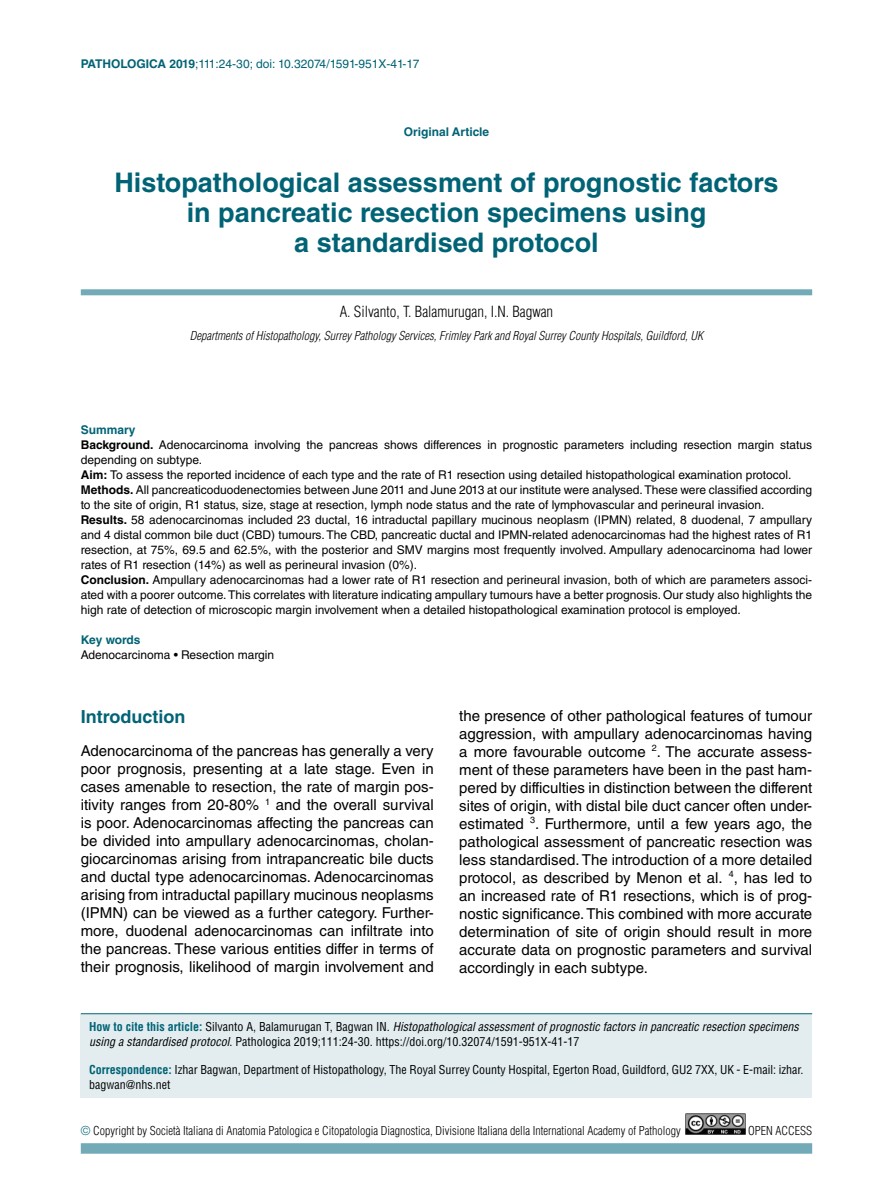
<style>
.page{position:relative;width:893px;height:1191px;background:#fff}
.page>*{position:absolute;margin:0;border:0;box-sizing:border-box;transform-origin:0 0}
.t1{font:700 27px/30px "Helvetica LT Std";color:#006375;text-align:center}
.t2{font:700 18px "Helvetica LT Std";color:#006375}
.t3{font:15px/18px "Helvetica LT Std";color:#000;text-align:justify}
.t4{font:300 condensed 15px "Helvetica LT Std";color:#000}
.t5{font:12px/15px "Helvetica LT Std";color:#000}
.t6{font:italic condensed 12px/15px "Helvetica LT Std";color:#000}
.t7{font:condensed 12px/15px "Helvetica LT Std";color:#000}
.t8{font:300 condensed 12px "Helvetica LT Std";color:#000}
.t9{font:italic 300 condensed 12px "Helvetica LT Std";color:#000}
.t10{font:12px "Helvetica LT Std";color:#006375}
.t11{font:700 12px "Helvetica LT Std";color:#006375}
.s1{font-weight:700}
.s2{font-weight:700;color:#006375}
.s3{font-weight:700;font-style:normal;color:#006375}
.s4{font-style:normal}
.s5{color:#006375}
</style>
<div class="page">
<div style="left:81px;top:1014px;width:731px;height:83px;background:#e3edf0"></div>
<hr style="left:81px;top:1013px;width:731px;height:1px;background:#006375">
<div style="left:81px;top:289px;width:731px;height:6px;background:#72aab7"></div>
<div style="left:81px;top:1143px;width:731px;height:10px;background:#72aab7"></div>
<img style="left:686px;top:1113px;width:59px;height:21px">
<p class="t10" style="left:81px;top:57px;width:340px"><span class="s1">PATHOLOGICA 2019</span>;111:24-30; doi: 10.32074/1591-951X-41-17</p>
<p class="t11" style="left:404px;top:125px;width:87px">Original Article</p>
<h1 class="t1" style="left:114px;top:167px;width:666px">Histopathological assessment of prognostic factors in pancreatic resection specimens using<br>a standardised protocol</h1>
<p class="t4" style="left:340px;top:302px;width:215px">A. Silvanto, T. Balamurugan, I.N. Bagwan</p>
<p class="t9" style="left:190px;top:328px;width:515px">Departments of Histopathology, Surrey Pathology Services, Frimley Park and Royal Surrey County Hospitals, Guildford, UK</p>
<p class="t5" style="left:81px;top:422px;width:733px"><span class="s2">Summary<br></span><span class="s1">Background.</span> Adenocarcinoma involving the pancreas shows differences in prognostic parameters including resection margin status depending on subtype.<br><span class="s1">Aim:</span> To assess the reported incidence of each type and the rate of R1 resection using detailed histopathological examination protocol.<br><span class="s1">Methods.</span> All pancreaticoduodenectomies between June 2011 and June 2013 at our institute were analysed. These were classified according to the site of origin, R1 status, size, stage at resection, lymph node status and the rate of lymphovascular and perineural invasion.<br><span class="s1">Results.</span> 58 adenocarcinomas included 23 ductal, 16 intraductal papillary mucinous neoplasm (IPMN) related, 8 duodenal, 7 ampullary and 4 distal common bile duct (CBD) tumours. The CBD, pancreatic ductal and IPMN-related adenocarcinomas had the highest rates of R1 resection, at 75%, 69.5 and 62.5%, with the posterior and SMV margins most frequently involved. Ampullary adenocarcinoma had lower rates of R1 resection (14%) as well as perineural invasion (0%).<br><span class="s1">Conclusion.</span> Ampullary adenocarcinomas had a lower rate of R1 resection and perineural invasion, both of which are parameters associ&shy;ated with a poorer outcome. This correlates with literature indicating ampullary tumours have a better prognosis. Our study also highlights the high rate of detection of microscopic margin involvement when a detailed histopathological examination protocol is employed.</p>
<p class="t11" style="left:81px;top:632px;width:61px">Key words</p>
<p class="t5" style="left:81px;top:647px;width:195px">Adenocarcinoma • Resection margin</p>
<h2 class="t2" style="left:81px;top:705px;width:106px">Introduction</h2>
<p class="t3" style="left:81px;top:742px;width:354px">Adenocarcinoma of the pancreas has generally a very poor prognosis, presenting at a late stage. Even in cases amenable to resection, the rate of margin pos&shy;itivity ranges from 20-80% <sup>1</sup> and the overall survival is poor. Adenocarcinomas affecting the pancreas can be divided into ampullary adenocarcinomas, cholan&shy;giocarcinomas arising from intrapancreatic bile ducts and ductal type adenocarcinomas. Adenocarcinomas arising from intraductal papillary mucinous neoplasms (IPMN) can be viewed as a further category. Further&shy;more, duodenal adenocarcinomas can infiltrate into the pancreas. These various entities differ in terms of their prognosis, likelihood of margin involvement and</p>
<p class="t3" style="left:459px;top:706px;width:354px">the presence of other pathological features of tumour aggression, with ampullary adenocarcinomas having a more favourable outcome <sup>2</sup>. The accurate assess&shy;ment of these parameters have been in the past ham&shy;pered by difficulties in distinction between the different sites of origin, with distal bile duct cancer often under&shy;estimated <sup>3</sup>. Furthermore, until a few years ago, the pathological assessment of pancreatic resection was less standardised. The introduction of a more detailed protocol, as described by Menon et al. <sup>4</sup>, has led to an increased rate of R1 resections, which is of prog&shy;nostic significance. This combined with more accurate determination of site of origin should result in more accurate data on prognostic parameters and survival accordingly in each subtype.</p>
<p class="t6" style="left:89px;top:1019px;width:711px"><span class="s3">How to cite this article:</span> <span class="s4">Silvanto A, Balamurugan T, Bagwan IN.</span> Histopathological assessment of prognostic factors in pancreatic resection specimens using a standardised protocol<span class="s4">. Pathologica 2019;111:24-30. https://doi.org/10.32074/1591-951X-41-17</span></p>
<p class="t7" style="left:89px;top:1062px;width:716px"><span class="s2">Correspondence:</span> Izhar Bagwan, Department of Histopathology, The Royal Surrey County Hospital, Egerton Road, Guildford, GU2 7XX, UK - E-mail: izhar. bagwan@nhs.net</p>
<p class="t8" style="left:81px;top:1122px;width:602px"><span class="s5">©</span> Copyright by Società Italiana di Anatomia Patologica e Citopatologia Diagnostica, Divisione Italiana della International Academy of Pathology</p>
<p class="t8" style="left:748px;top:1122px;width:66px">OPEN ACCESS</p>
</div>
